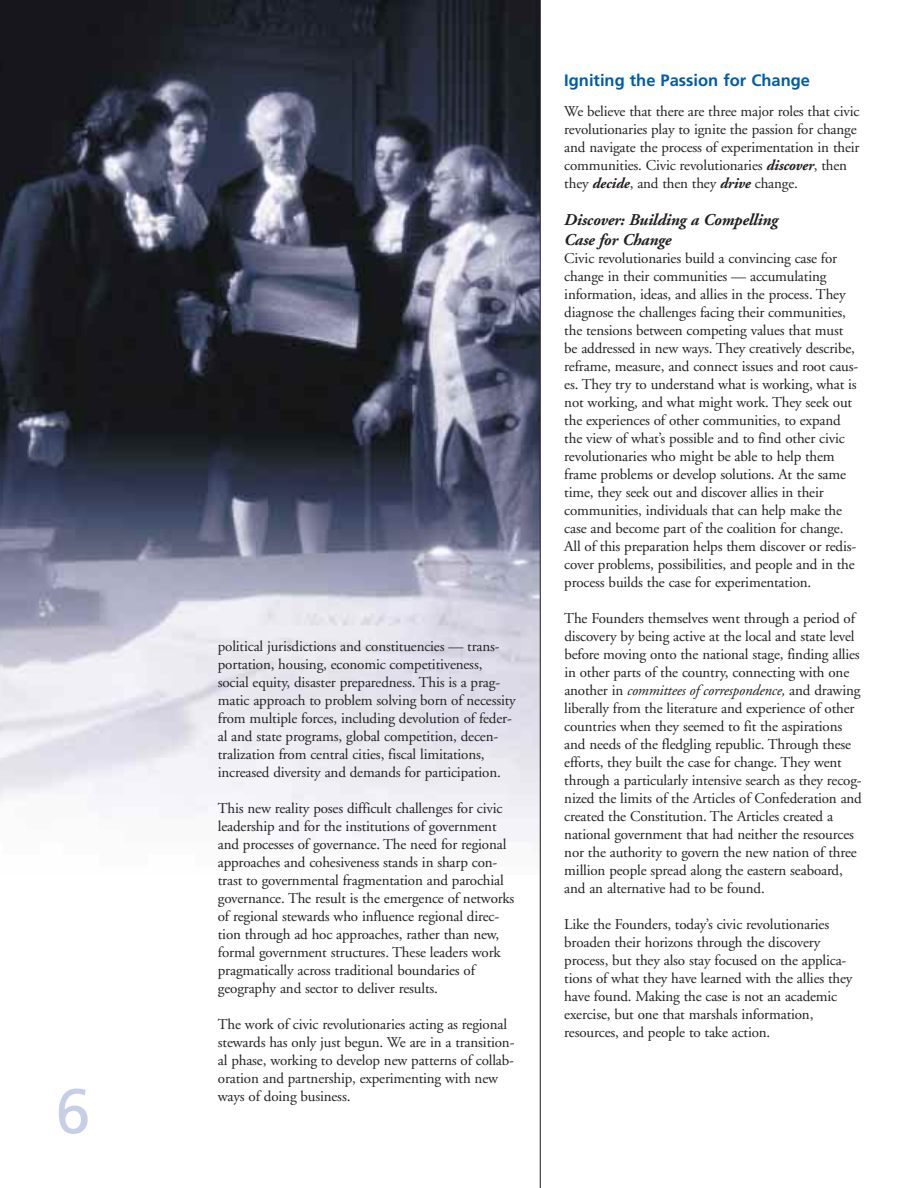
<style>
.page{position:relative;width:918px;height:1188px;background:#fff}
.page>*{position:absolute;margin:0;border:0;box-sizing:border-box;transform-origin:0 0}
.t1{font:63px "Frutiger";color:#c7cfe8}
.t2{font:italic 700 16.5px/19.8px "Adobe Garamond";letter-spacing:-.01em;color:#231f20}
.t3{font:700 16.5px "Frutiger";color:#015bab}
.t4{font:15px/18px "Adobe Garamond";letter-spacing:-.01em;color:#231f20}
.s1{font-weight:700;font-style:italic}
.s2{font-style:italic}
</style>
<div class="page">
<img style="left:0;top:0;width:540px;height:875px">
<hr style="left:540px;top:0;width:1px;height:1188px;background:#231f20">
<h1 class="t1" style="left:56px;top:1086px;width:37px">6</h1>
<p class="t4" style="left:218px;top:639px;width:300px">political jurisdictions and constituencies — trans&shy;portation, housing, economic competitiveness, social equity, disaster preparedness. This is a prag&shy;matic approach to problem solving born of necessity from multiple forces, including devolution of feder&shy;al and state programs, global competition, decen&shy;tralization from central cities, fiscal limitations, increased diversity and demands for participation.</p>
<p class="t4" style="left:218px;top:801px;width:298px">This new reality poses difficult challenges for civic leadership and for the institutions of government and processes of governance. The need for regional approaches and cohesiveness stands in sharp con&shy;trast to governmental fragmentation and parochial governance. The result is the emergence of networks of regional stewards who influence regional direc&shy;tion through ad hoc approaches, rather than new, formal government structures. These leaders work pragmatically across traditional boundaries of geography and sector to deliver results.</p>
<p class="t4" style="left:218px;top:1017px;width:298px">The work of civic revolutionaries acting as regional stewards has only just begun. We are in a transition&shy;al phase, working to develop new patterns of collab&shy;oration and partnership, experimenting with new ways of doing business.</p>
<p class="t3" style="left:564px;top:74px;width:247px">Igniting the Passion for Change</p>
<p class="t4" style="left:564px;top:103px;width:297px">We believe that there are three major roles that civic revolutionaries play to ignite the passion for change and navigate the process of experimentation in their communities. Civic revolutionaries <span class="s1">discover</span>, then they <span class="s1">decide</span>, and then they <span class="s1">drive</span> change.</p>
<p class="t2" style="left:564px;top:211px;width:215px">Discover: Building a Compelling<br>Case for Change</p>
<p class="t4" style="left:564px;top:251px;width:296px">Civic revolutionaries build a convincing case for change in their communities — accumulating information, ideas, and allies in the process. They diagnose the challenges facing their communities, the tensions between competing values that must be addressed in new ways. They creatively describe, reframe, measure, and connect issues and root caus&shy;es. They try to understand what is working, what is not working, and what might work. They seek out the experiences of other communities, to expand the view of what’s possible and to find other civic revolutionaries who might be able to help them frame problems or develop solutions. At the same time, they seek out and discover allies in their communities, individuals that can help make the case and become part of the coalition for change.<br>All of this preparation helps them discover or redis&shy;cover problems, possibilities, and people and in the process builds the case for experimentation.</p>
<p class="t4" style="left:564px;top:611px;width:299px">The Founders themselves went through a period of discovery by being active at the local and state level before moving onto the national stage, finding allies in other parts of the country, connecting with one another in <span class="s2">committees of correspondence,</span> and drawing liberally from the literature and experience of other countries when they seemed to fit the aspirations and needs of the fledgling republic. Through these efforts, they built the case for change. They went through a particularly intensive search as they recog&shy;nized the limits of the Articles of Confederation and created the Constitution. The Articles created a national government that had neither the resources nor the authority to govern the new nation of three million people spread along the eastern seaboard, and an alternative had to be found.</p>
<p class="t4" style="left:564px;top:917px;width:290px">Like the Founders, today’s civic revolutionaries broaden their horizons through the discovery process, but they also stay focused on the applica&shy;tions of what they have learned with the allies they have found. Making the case is not an academic exercise, but one that marshals information, resources, and people to take action.</p>
</div>
